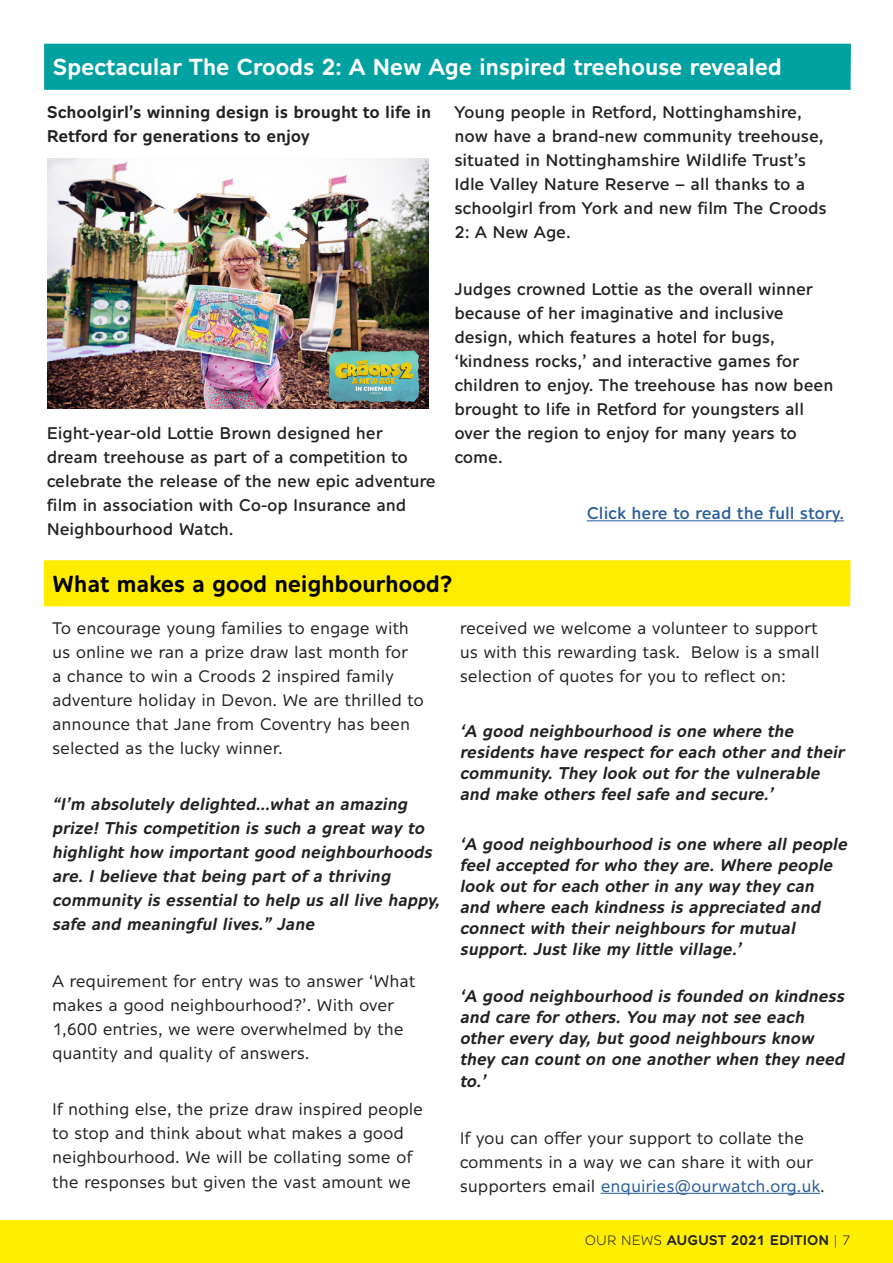
<style>
.page{position:relative;width:893px;height:1263px;background:#fff}
.page>*{position:absolute;margin:0;border:0;box-sizing:border-box;transform-origin:0 0}
.t1{font:600 22.5px "Alleyn";letter-spacing:-.02em;color:#fff}
.t2{font:600 22.5px "Alleyn";letter-spacing:-.02em;color:#000}
.t3{font:italic 600 16.5px/21px "Alleyn";letter-spacing:-.01em;color:#222221}
.t4{font:16.5px/24px "Alleyn";letter-spacing:-.01em;color:#222221}
.t5{font:500 16.5px/24px "Alleyn";letter-spacing:-.01em;color:#222221}
.t6{font:600 16.5px/24px "Alleyn";letter-spacing:-.01em;color:#222221}
.t7{font:500 16.5px "Alleyn";letter-spacing:-.01em;color:#275b9b}
.t8{font:600 13.5px "Alleyn";color:#222221}
.s1{color:#275b9b}
.s2{font-weight:400}
</style>
<div class="page">
<div style="left:0;top:1220px;width:893px;height:43px;background:#fe0"></div>
<hr style="left:587px;top:520px;width:257px;height:1px;background:#275b9b">
<div style="left:44px;top:44px;width:807px;height:46px;background:#00a1a1"></div>
<img style="left:48px;top:159px;width:380px;height:249px">
<div style="left:44px;top:560px;width:807px;height:46px;background:#ffed00"></div>
<hr style="left:601px;top:1193px;width:219px;height:1px;background:#275b9b">
<h1 class="t1" style="left:53px;top:53px;width:731px">Spectacular The Croods 2: A New Age inspired treehouse revealed</h1>
<p class="t6" style="left:47px;top:100px;width:386px">Schoolgirl’s winning design is brought to life in<br>Retford for generations to enjoy</p>
<p class="t5" style="left:47px;top:420px;width:391px">Eight-year-old Lottie Brown designed her dream treehouse as part of a competition to celebrate the release of the new epic adventure film in association with Co-op Insurance and Neighbourhood Watch.</p>
<p class="t5" style="left:454px;top:100px;width:374px">Young people in Retford, Nottinghamshire, now have a brand-new community treehouse, situated in Nottinghamshire Wildlife Trust’s Idle Valley Nature Reserve – all thanks to a schoolgirl from York and new film The Croods 2: A New Age.</p>
<p class="t5" style="left:454px;top:276px;width:381px">Judges crowned Lottie as the overall winner because of her imaginative and inclusive design, which features a hotel for bugs, ‘kindness rocks,’ and interactive games for children to enjoy. The treehouse has now been brought to life in Retford for youngsters all over the region to enjoy for many years to come.</p>
<p class="t7" style="left:587px;top:503px;width:259px">Click here to read the full story.</p>
<h1 class="t2" style="left:52px;top:570px;width:402px">What makes a good neighbourhood?</h1>
<p class="t4" style="left:52px;top:616px;width:373px">To encourage young families to engage with us online we ran a prize draw last month for<br>a chance to win a Croods 2 inspired family adventure holiday in Devon. We are thrilled to announce that Jane from Coventry has been selected as the lucky winner.</p>
<p class="t3" style="left:52px;top:792px;width:389px;line-height:24px">“I’m absolutely delighted…what an amazing prize! This competition is such a great way to highlight how important good neighbourhoods are. I believe that being part of a thriving community is essential to help us all live happy, safe and meaningful lives.” Jane</p>
<p class="t4" style="left:52px;top:969px;width:365px">A requirement for entry was to answer ‘What makes a good neighbourhood?’. With over 1,600 entries, we were overwhelmed by the quantity and quality of answers.</p>
<p class="t4" style="left:52px;top:1097px;width:373px">If nothing else, the prize draw inspired people to stop and think about what makes a good neighbourhood. We will be collating some of the responses but given the vast amount we</p>
<p class="t4" style="left:460px;top:616px;width:361px;text-align:justify">received we welcome a volunteer to support us with this rewarding task. Below is a small selection of quotes for you to reflect on:</p>
<p class="t3" style="left:460px;top:720px;width:386px">‘A good neighbourhood is one where the residents have respect for each other and their community. They look out for the vulnerable and make others feel safe and secure.’</p>
<p class="t3" style="left:460px;top:833px;width:389px">‘A good neighbourhood is one where all people feel accepted for who they are. Where people look out for each other in any way they can and where each kindness is appreciated and connect with their neighbours for mutual support. Just like my little village.’</p>
<p class="t3" style="left:460px;top:985px;width:386px">‘A good neighbourhood is founded on kindness and care for others. You may not see each other every day, but good neighbours know they can count on one another when they need</p>
<p class="t3" style="left:460px;top:1070px;width:28px">to.’</p>
<p class="t4" style="left:460px;top:1125px;width:366px">If you can offer your support to collate the comments in a way we can share it with our supporters email <span class="s1">enquiries@ourwatch.org.uk</span>.</p>
<p class="t8" style="left:585px;top:1232px;width:267px"><span class="s2">OUR NEWS</span> AUGUST 2021 EDITION <span class="s2">| 7</span></p>
</div>
